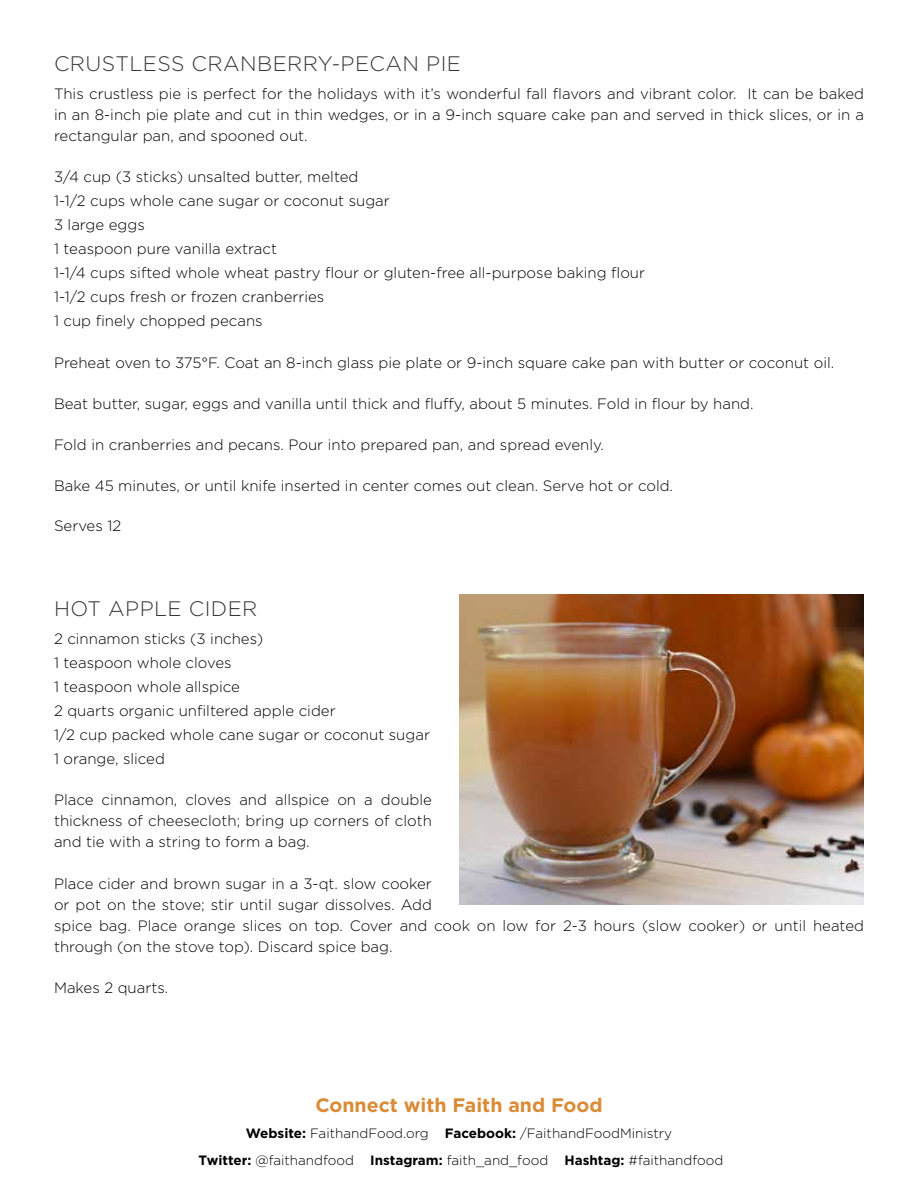
<style>
.page{position:relative;width:918px;height:1188px;background:#fff}
.page>*{position:absolute;margin:0;border:0;box-sizing:border-box;transform-origin:0 0}
.t1{font:300 21px "Gotham HTF";letter-spacing:.02em;color:#363635}
.t2{font:700 19.5px "Gotham HTF";color:#da8b36}
.t3{font:300 15px/24px "Gotham HTF";color:#000}
.t4{font:300 13.5px/27.3px "Gotham HTF";color:#000;text-align:center}
.s1{font-weight:700}
</style>
<div class="page">
<img style="left:459px;top:594px;width:405px;height:310px">
<h1 class="t1" style="left:54px;top:53px;width:408px">CRUSTLESS CRANBERRY-PECAN PIE</h1>
<p class="t3" style="left:54px;top:83px;width:812px;line-height:21px;text-align:justify">This crustless pie is perfect for the holidays with it’s wonderful fall flavors and vibrant color. It can be baked in an 8-inch pie plate and cut in thin wedges, or in a 9-inch square cake pan and served in thick slices, or in a rectangular pan, and spooned out.</p>
<p class="t3" style="left:54px;top:165px;width:593px">3/4 cup (3 sticks) unsalted butter, melted<br>1-1/2 cups whole cane sugar or coconut sugar<br>3 large eggs<br>1 teaspoon pure vanilla extract<br>1-1/4 cups sifted whole wheat pastry flour or gluten-free all-purpose baking flour 1-1/2 cups fresh or frozen cranberries<br>1 cup finely chopped pecans</p>
<p class="t3" style="left:54px;top:350px;width:782px">Preheat oven to 375°F. Coat an 8-inch glass pie plate or 9-inch square cake pan with butter or coconut oil.</p>
<p class="t3" style="left:54px;top:391px;width:701px">Beat butter, sugar, eggs and vanilla until thick and fluffy, about 5 minutes. Fold in flour by hand.</p>
<p class="t3" style="left:54px;top:433px;width:552px">Fold in cranberries and pecans. Pour into prepared pan, and spread evenly.</p>
<p class="t3" style="left:54px;top:474px;width:621px">Bake 45 minutes, or until knife inserted in center comes out clean. Serve hot or cold.</p>
<p class="t3" style="left:54px;top:514px;width:69px">Serves 12</p>
<h1 class="t1" style="left:54px;top:598px;width:205px">HOT APPLE CIDER</h1>
<p class="t3" style="left:54px;top:627px;width:378px">2 cinnamon sticks (3 inches)<br>1 teaspoon whole cloves<br>1 teaspoon whole allspice<br>2 quarts organic unfiltered apple cider<br>1/2 cup packed whole cane sugar or coconut sugar<br>1 orange, sliced</p>
<p class="t3" style="left:54px;top:789px;width:379px;line-height:21px;text-align:justify">Place cinnamon, cloves and allspice on a double thickness of cheesecloth; bring up corners of cloth and tie with a string to form a bag.</p>
<p class="t3" style="left:54px;top:873px;width:812px;line-height:21px">Place cider and brown sugar in a 3-qt. slow cooker<br>or pot on the stove; stir until sugar dissolves. Add<br>spice bag. Place orange slices on top. Cover and cook on low for 2-3 hours (slow cooker) or until heated through (on the stove top). Discard spice bag.</p>
<p class="t3" style="left:54px;top:975px;width:116px">Makes 2 quarts.</p>
<h2 class="t2" style="left:315px;top:1094px;width:289px">Connect with Faith and Food</h2>
<p class="t4" style="left:199px;top:1119px;width:526px"><span class="s1">Website:</span> FaithandFood.org <span class="s1">Facebook:</span> /FaithandFoodMinistry<br><span class="s1">Twitter:</span> @faithandfood <span class="s1">Instagram:</span> faith_and_food <span class="s1">Hashtag:</span> #faithandfood</p>
</div>
